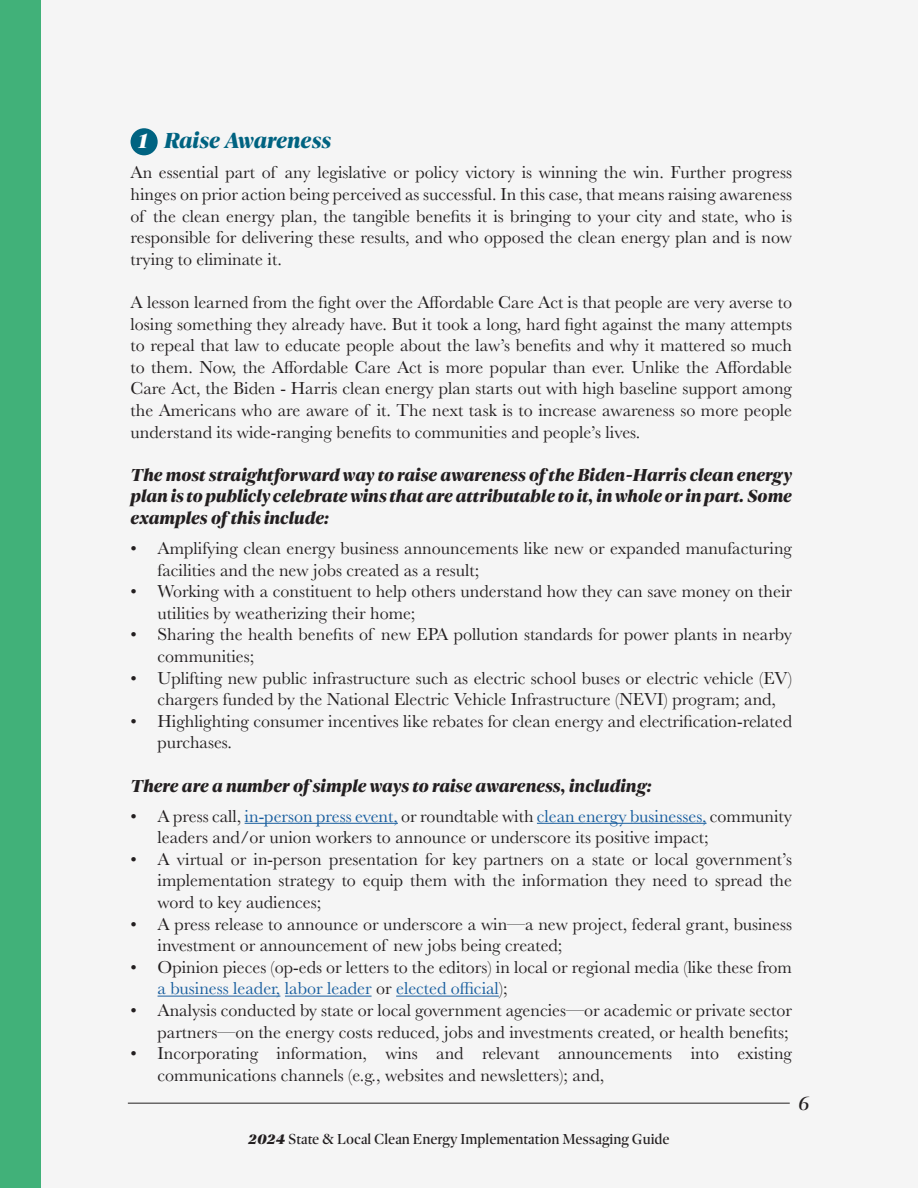
<style>
.page{position:relative;width:918px;height:1188px;background:#fff}
.page>*{position:absolute;margin:0;border:0;box-sizing:border-box;transform-origin:0 0}
.t1{font:italic 900 22.5px "Dejanire Headline";color:#006381}
.t2{font:italic 21px "Dejanire Headline";color:#231f20}
.t3{font:18px/21.6px "Baskerville";color:#231f20}
.t4{font:italic 900 18px/21.6px "Dejanire Headline";color:#231f20;text-align:justify}
.t5{font:15px "Dejanire Headline";color:#231f20}
.s1{color:#fff}
.s2{color:#175d9e}
.s3{font-weight:900;font-style:italic}
</style>
<div class="page">
<hr style="left:128px;top:1103px;width:662px;height:1px;background:#231f20">
<div style="left:131px;top:128px;width:27px;height:27px;background:#006381;border-radius:50%"></div>
<hr style="left:245px;top:823px;width:153px;height:1px;background:#175d9e">
<hr style="left:537px;top:823px;width:170px;height:1px;background:#175d9e">
<hr style="left:158px;top:996px;width:122px;height:1px;background:#175d9e">
<hr style="left:285px;top:996px;width:87px;height:1px;background:#175d9e">
<hr style="left:396px;top:996px;width:103px;height:1px;background:#175d9e">
<div style="left:0;top:0;width:40px;height:1188px;background:#41b179"></div>
<p class="t1" style="left:139px;top:127px;width:194px"><span class="s1">1</span> Raise Awareness</p>
<p class="t3" style="left:131px;top:162px;width:663px;text-align:justify">An essential part of any legislative or policy victory is winning the win. Further progress hinges on prior action being perceived as successful. In this case, that means raising awareness of the clean energy plan, the tangible benefits it is bringing to your city and state, who is responsible for delivering these results, and who opposed the clean energy plan and is now trying to eliminate it.</p>
<p class="t3" style="left:131px;top:292px;width:663px;text-align:justify">A lesson learned from the fight over the Affordable Care Act is that people are very averse to losing something they already have. But it took a long, hard fight against the many attempts to repeal that law to educate people about the law’s benefits and why it mattered so much to them. Now, the Affordable Care Act is more popular than ever. Unlike the Affordable Care Act, the Biden - Harris clean energy plan starts out with high baseline support among the Americans who are aware of it. The next task is to increase awareness so more people understand its wide-ranging benefits to communities and people’s lives.</p>
<p class="t4" style="left:131px;top:464px;width:663px">The most straightforward way to raise awareness of the Biden-Harris clean energy plan is to publicly celebrate wins that are attributable to it, in whole or in part. Some examples of this include:</p>
<p class="t3" style="left:158px;top:538px;width:636px;text-indent:-27px">• Amplifying clean energy business announcements like new or expanded manufacturing facilities and the new jobs created as a result;</p>
<p class="t3" style="left:158px;top:581px;width:636px;text-indent:-27px">• Working with a constituent to help others understand how they can save money on their utilities by weatherizing their home;</p>
<p class="t3" style="left:158px;top:624px;width:636px;text-indent:-27px">• Sharing the health benefits of new EPA pollution standards for power plants in nearby communities;</p>
<p class="t3" style="left:158px;top:667px;width:636px;text-indent:-27px">• Uplifting new public infrastructure such as electric school buses or electric vehicle (EV) chargers funded by the National Electric Vehicle Infrastructure (NEVI) program; and,</p>
<p class="t3" style="left:158px;top:710px;width:636px;text-indent:-27px">• Highlighting consumer incentives like rebates for clean energy and electrification-related purchases.</p>
<p class="t4" style="left:131px;top:774px;width:523px">There are a number of simple ways to raise awareness, including:</p>
<p class="t3" style="left:158px;top:805px;width:636px;text-indent:-27px">• A press call, <span class="s2">in-person press event,</span> or roundtable with <span class="s2">clean energy businesses,</span> community leaders and/or union workers to announce or underscore its positive impact;</p>
<p class="t3" style="left:158px;top:848px;width:636px;text-align:justify;text-indent:-27px">• A virtual or in-person presentation for key partners on a state or local government’s implementation strategy to equip them with the information they need to spread the word to key audiences;</p>
<p class="t3" style="left:158px;top:913px;width:636px;text-indent:-27px">• A press release to announce or underscore a win—a new project, federal grant, business investment or announcement of new jobs being created;</p>
<p class="t3" style="left:158px;top:956px;width:636px;text-indent:-27px">• Opinion pieces (op-eds or letters to the editors) in local or regional media (like these from <span class="s2">a business leader, labor leader</span> or <span class="s2">elected official</span>);</p>
<p class="t3" style="left:131px;top:1000px;width:663px;text-align:right">• Analysis conducted by state or local government agencies—or academic or private sector partners—on the energy costs reduced, jobs and investments created, or health benefits;</p>
<p class="t3" style="left:158px;top:1043px;width:636px;text-indent:-27px">• Incorporating information, wins and relevant announcements into existing communications channels (e.g., websites and newsletters); and,</p>
<p class="t5" style="left:248px;top:1130px;width:423px"><span class="s3">2024</span> State &amp; Local Clean Energy Implementation Messaging Guide</p>
<p class="t2" style="left:798px;top:1091px;width:13px">6</p>
</div>
